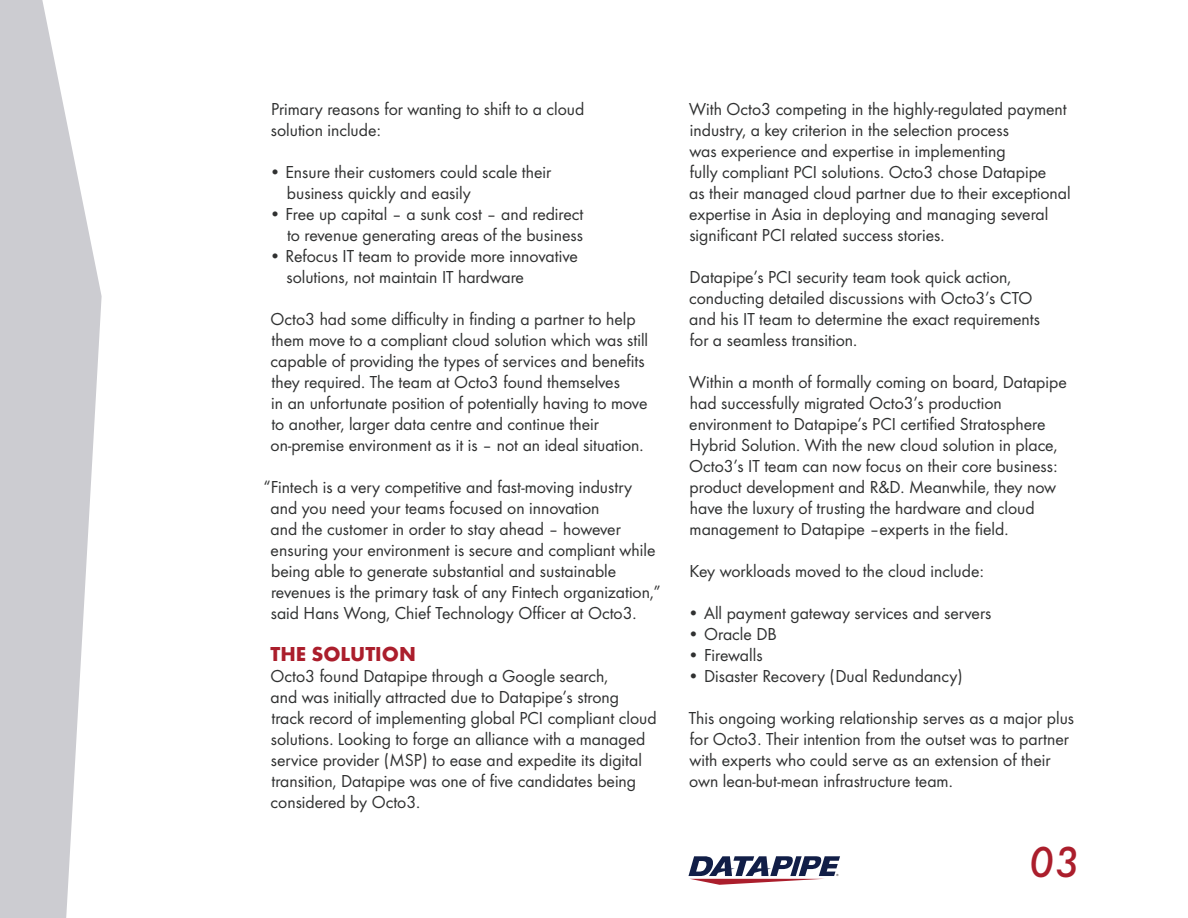
<style>
.page{position:relative;width:1188px;height:918px;background:#fff}
.page>*{position:absolute;margin:0;border:0;box-sizing:border-box;transform-origin:0 0}
.t1{font:italic 500 45px "Futura";color:#ab1e2c}
.t2{font:700 21px "Futura";color:#ab1e2c}
.t3{font:18px/21px "Futura Boo";color:#303131}
</style>
<div class="page">
<svg style="left:0;top:0;width:102px;height:918px;fill:#ccccd1"></svg>
<svg style="left:688px;top:856px;width:152px;height:29px"></svg>
<p class="t3" style="left:271px;top:99px;width:315px">Primary reasons for wanting to shift to a cloud solution include:</p>
<p class="t3" style="left:287px;top:162px;width:266px;text-indent:-18px">• Ensure their customers could scale their business quickly and easily</p>
<p class="t3" style="left:269px;top:204px;width:316px;text-align:right">• Free up capital – a sunk cost – and redirect to revenue generating areas of the business</p>
<p class="t3" style="left:286px;top:246px;width:293px;text-indent:-17px">• Refocus IT team to provide more innovative solutions, not maintain IT hardware</p>
<p class="t3" style="left:271px;top:309px;width:379px">Octo3 had some difficulty in finding a partner to help them move to a compliant cloud solution which was still capable of providing the types of services and benefits they required. The team at Octo3 found themselves</p>
<p class="t3" style="left:271px;top:393px;width:378px">in an unfortunate position of potentially having to move to another, larger data centre and continue their</p>
<p class="t3" style="left:271px;top:435px;width:375px">on-premise environment as it is – not an ideal situation.</p>
<p class="t3" style="left:271px;top:477px;width:363px;text-indent:-7px">“Fintech is a very competitive and fast-moving industry and you need your teams focused on innovation</p>
<p class="t3" style="left:271px;top:519px;width:392px">and the customer in order to stay ahead – however ensuring your environment is secure and compliant while being able to generate substantial and sustainable revenues is the primary task of any Fintech organization,” said Hans Wong, Chief Technology Officer at Octo3.</p>
<p class="t2" style="left:271px;top:639px;width:147px">THE SOLUTION</p>
<p class="t3" style="left:271px;top:666px;width:339px">Octo3 found Datapipe through a Google search,</p>
<p class="t3" style="left:271px;top:687px;width:388px">and was initially attracted due to Datapipe’s strong track record of implementing global PCI compliant cloud solutions. Looking to forge an alliance with a managed service provider (MSP) to ease and expedite its digital transition, Datapipe was one of five candidates being considered by Octo3.</p>
<p class="t3" style="left:689px;top:99px;width:379px">With Octo3 competing in the highly-regulated payment industry, a key criterion in the selection process</p>
<p class="t3" style="left:690px;top:141px;width:318px">was experience and expertise in implementing</p>
<p class="t3" style="left:690px;top:162px;width:358px">fully compliant PCI solutions. Octo3 chose Datapipe</p>
<p class="t3" style="left:689px;top:183px;width:383px">as their managed cloud partner due to their exceptional expertise in Asia in deploying and managing several significant PCI related success stories.</p>
<p class="t3" style="left:689px;top:267px;width:345px">Datapipe’s PCI security team took quick action, conducting detailed discussions with Octo3’s CTO</p>
<p class="t3" style="left:689px;top:309px;width:352px">and his IT team to determine the exact requirements</p>
<p class="t3" style="left:690px;top:330px;width:169px">for a seamless transition.</p>
<p class="t3" style="left:689px;top:372px;width:379px">Within a month of formally coming on board, Datapipe had successfully migrated Octo3’s production environment to Datapipe’s PCI certified Stratosphere Hybrid Solution. With the new cloud solution in place, Octo3’s IT team can now focus on their core business: product development and R&amp;D. Meanwhile, they now have the luxury of trusting the hardware and cloud management to Datapipe –experts in the field.</p>
<p class="t3" style="left:690px;top:561px;width:296px">Key workloads moved to the cloud include:</p>
<p class="t3" style="left:688px;top:603px;width:305px">• All payment gateway services and servers</p>
<p class="t3" style="left:688px;top:624px;width:91px">• Oracle DB</p>
<p class="t3" style="left:688px;top:645px;width:77px">• Firewalls</p>
<p class="t3" style="left:688px;top:666px;width:277px">• Disaster Recovery (Dual Redundancy)</p>
<p class="t3" style="left:689px;top:708px;width:387px">This ongoing working relationship serves as a major plus for Octo3. Their intention from the outset was to partner with experts who could serve as an extension of their own lean-but-mean infrastructure team.</p>
<h1 class="t1" style="left:1029px;top:830px;width:53px">03</h1>
</div>
